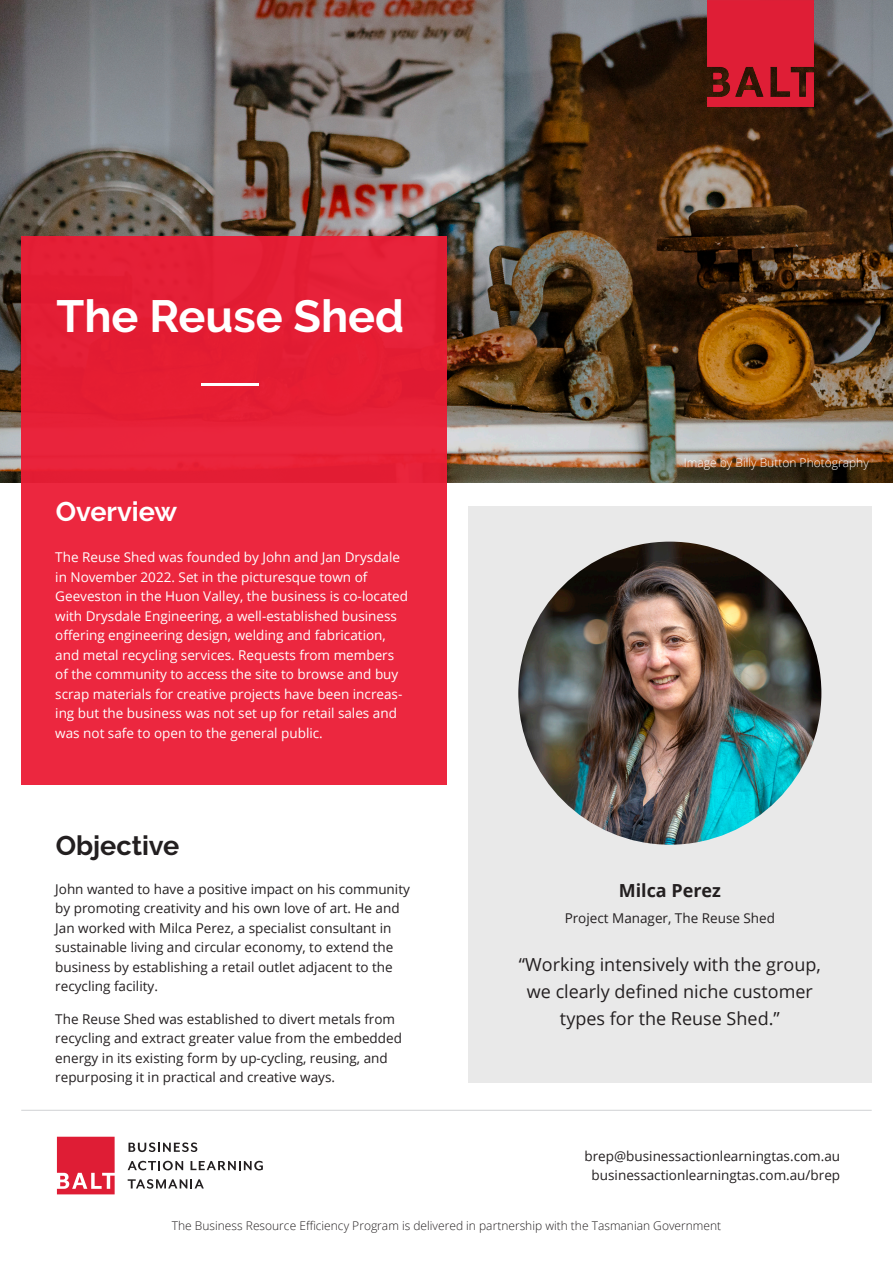
<style>
.page{position:relative;width:893px;height:1263px;background:#fff}
.page>*{position:absolute;margin:0;border:0;box-sizing:border-box;transform-origin:0 0}
.Raleway_Bold_Size_30pt_Lea_36pt_Left{font:700 45px "Raleway";color:#fff}
.Raleway_Size_18pt_Lea_21pt_Left{font:700 27px "Raleway";color:#231f20}
.Raleway_Size_18pt_Lea_21pt_Left-2{font:700 27px "Raleway";color:#fff}
.Regular_Size_9pt_Lea_13pt_Left{font:18px/27px "Open Sans";color:#231f20;text-align:center}
.Bold_Size_12pt_Lea_14pt_Left{font:700 18px "Open Sans";color:#231f20}
.Regular_Size_9pt_Lea_13pt_Left-2{font:13.5px/19.5px "Open Sans";color:#231f20}
.Regular_Size_9pt_Lea_13pt_Left-3{font:13.5px/19.5px "Open Sans";color:#fff}
.Bold_Size_10pt_Lea_12pt_Left{font:300 12px "Open Sans";color:#231f20}
.Bold_Size_10pt_Lea_12pt_Left-2{font:300 12px "Open Sans";color:#fff}
</style>
<div class="page">
<img style="left:0;top:0;width:893px;height:483px">
<div style="left:21px;top:236px;width:425px;height:548px;background:linear-gradient(to right,#e9233a,#e9243b)"></div>
<div style="left:468px;top:506px;width:404px;height:576px;background:#e9e9e9"></div>
<img style="left:518px;top:542px;width:303px;height:303px;border-radius:152px">
<hr style="left:202px;top:383px;width:57px;height:2px;background:#fff">
<img style="left:707px;top:0;width:107px;height:106px">
<svg style="left:57px;top:1137px;width:58px;height:57px;background:#e33a4f"></svg>
<svg style="left:129px;top:1142px;width:68px;height:10px"></svg>
<svg style="left:128px;top:1161px;width:55px;height:9px"></svg>
<svg style="left:191px;top:1161px;width:72px;height:9px"></svg>
<svg style="left:128px;top:1179px;width:76px;height:10px"></svg>
<hr style="left:21px;top:1110px;width:851px;height:1px;background:#d1d2d4">
<p class="Raleway_Bold_Size_30pt_Lea_36pt_Left" style="left:57px;top:290px;width:349px">The Reuse Shed</p>
<p class="Raleway_Size_18pt_Lea_21pt_Left-2" style="left:56px;top:496px;width:123px">Overview</p>
<p class="Regular_Size_9pt_Lea_13pt_Left-3" style="left:55px;top:547px;width:354px">The Reuse Shed was founded by John and Jan Drysdale in November 2022. Set in the picturesque town of Geeveston in the Huon Valley, the business is co-located with Drysdale Engineering, a well-established business offering engineering design, welding and fabrication, and metal recycling services. Requests from members of the community to access the site to browse and buy scrap materials for creative projects have been increas&shy;ing but the business was not set up for retail sales and was not safe to open to the general public.</p>
<p class="Raleway_Size_18pt_Lea_21pt_Left" style="left:56px;top:830px;width:125px">Objective</p>
<p class="Regular_Size_9pt_Lea_13pt_Left-2" style="left:55px;top:879px;width:356px">John wanted to have a positive impact on his community by promoting creativity and his own love of art. He and Jan worked with Milca Perez, a specialist consultant in sustainable living and circular economy, to extend the business by establishing a retail outlet adjacent to the recycling facility.</p>
<p class="Regular_Size_9pt_Lea_13pt_Left-2" style="left:55px;top:1008px;width:348px">The Reuse Shed was established to divert metals from recycling and extract greater value from the embedded energy in its existing form by up-cycling, reusing, and repurposing it in practical and creative ways.</p>
<p class="Bold_Size_10pt_Lea_12pt_Left-2" style="left:684px;top:455px;width:187px">Image by Billy Button Photography</p>
<p class="Bold_Size_12pt_Lea_14pt_Left" style="left:619px;top:878px;width:104px">Milca Perez</p>
<p class="Regular_Size_9pt_Lea_13pt_Left-2" style="left:565px;top:908px;width:212px">Project Manager, The Reuse Shed</p>
<p class="Regular_Size_9pt_Lea_13pt_Left" style="left:519px;top:951px;width:303px">“Working intensively with the group, we clearly defined niche customer types for the Reuse Shed.”</p>
<p class="Regular_Size_9pt_Lea_13pt_Left-2" style="left:584px;top:1146px;width:257px">brep@businessactionlearningtas.com.au</p>
<p class="Regular_Size_9pt_Lea_13pt_Left-2" style="left:592px;top:1165px;width:250px">businessactionlearningtas.com.au/brep</p>
<p class="Bold_Size_10pt_Lea_12pt_Left" style="left:172px;top:1217px;width:551px">The Business Resource Efficiency Program is delivered in partnership with the Tasmanian Government</p>
</div>
